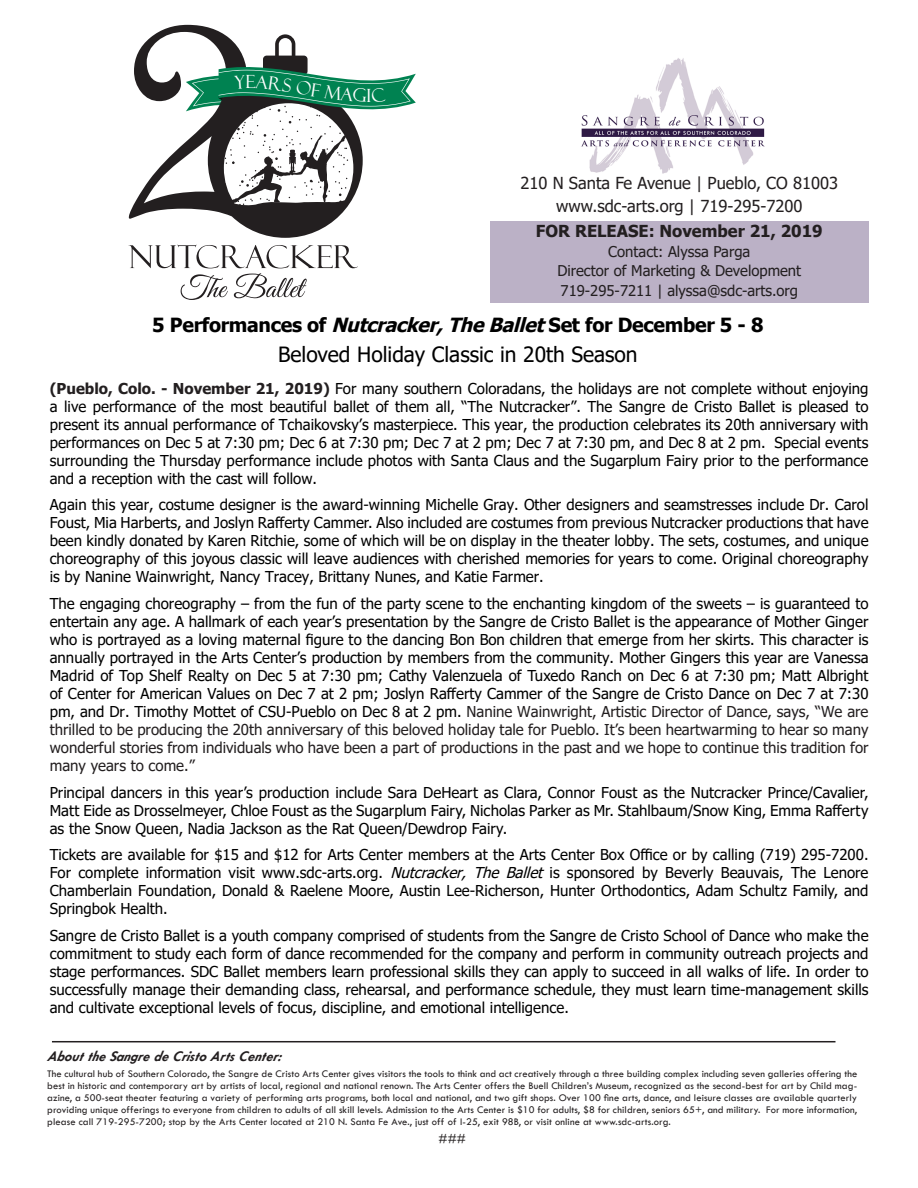
<style>
.page{position:relative;width:918px;height:1188px;background:#fff}
.page>*{position:absolute;margin:0;border:0;box-sizing:border-box;transform-origin:0 0}
.t1{font:21px "Tahoma";color:#000}
.t2{font:700 19.5px "Tahoma";letter-spacing:-.015em;color:#000}
.t3{font:18.3px "Felix Titling";color:#fff}
.t4{font:16.5px/22.5px "Tahoma";color:#231f20;text-align:center}
.t5{font:700 16.5px "Tahoma";color:#231f20}
.t6{font:15px/18px "Tahoma";color:#000;text-align:justify}
.t7{font:italic 700 15px "Tw Cen";color:#231f20}
.t8{font:14.85px/19.5px "Tahoma";color:#231f20;text-align:center}
.t9{font:13.5px "Tw Cen";color:#231f20}
.t10{font:10.5px/12px "Tw Cen";letter-spacing:.01em;color:#231f20;text-align:justify}
.s1{font-style:italic}
.s2{font-weight:700;color:#231f20}
.s3{color:#231f20}
</style>
<div class="page">
<hr style="left:52px;top:1041px;width:783px;height:1px;background:#231f20">
<img style="left:581px;top:58px;width:184px;height:116px">
<div style="left:490px;top:221px;width:378px;height:81px;background:#bbb1c6"></div>
<svg style="left:129px;top:245px;width:229px;height:55px"></svg>
<svg style="left:129px;top:25px;width:183px;height:213px"></svg>
<svg style="left:186px;top:58px;width:230px;height:175px"></svg>
<p class="t3" style="left:245px;top:71px;width:11px">e</p>
<p class="t3" style="left:367px;top:85px;width:6px">i</p>
<p class="t4" style="left:521px;top:173px;width:319px">210 N Santa Fe Avenue | Pueblo, CO 81003 www.sdc-arts.org | 719-295-7200</p>
<p class="t5" style="left:536px;top:220px;width:288px">FOR RELEASE: November 21, 2019</p>
<p class="t8" style="left:557px;top:242px;width:245px">Contact: Alyssa Parga<br>Director of Marketing &amp; Development<br>719-295-7211 | alyssa@sdc-arts.org</p>
<h2 class="t2" style="left:152px;top:311px;width:613px">5 Performances of <span class="s1">Nutcracker,TheBallet</span>Set for December 5 - 8</h2>
<h1 class="t1" style="left:278px;top:340px;width:361px">Beloved Holiday Classic in 20th Season</h1>
<p class="t6" style="left:50px;top:380px;width:820px"><span class="s2">(Pueblo, Colo. - November 21, 2019)</span> For many southern Coloradans, the holidays are not complete without enjoying a live performance of the most beautiful ballet of them all, “The Nutcracker”. The Sangre de Cristo Ballet is pleased to present its annual performance of Tchaikovsky’s masterpiece. This year, the production celebrates its 20th anniversary with performances on Dec 5 at 7:30 pm; Dec 6 at 7:30 pm; Dec 7 at 2 pm; Dec 7 at 7:30 pm, and Dec 8 at 2 pm. Special events surrounding the Thursday performance include photos with Santa Claus and the Sugarplum Fairy prior to the performance and a reception with the cast will follow.</p>
<p class="t6" style="left:50px;top:497px;width:820px">Again this year, costume designer is the award-winning Michelle Gray. Other designers and seamstresses include Dr. Carol Foust, Mia Harberts, and Joslyn Rafferty Cammer. Also included are costumes from previous Nutcracker productions that have been kindly donated by Karen Ritchie, some of which will be on display in the theater lobby. The sets, costumes, and unique choreography of this joyous classic will leave audiences with cherished memories for years to come. Original choreography is by Nanine Wainwright, Nancy Tracey, Brittany Nunes, and Katie Farmer.</p>
<p class="t6" style="left:50px;top:595px;width:820px">The engaging choreography – from the fun of the party scene to the enchanting kingdom of the sweets – is guaranteed to entertain any age. A hallmark of each year’s presentation by the Sangre de Cristo Ballet is the appearance of Mother Ginger who is portrayed as a loving maternal figure to the dancing Bon Bon children that emerge from her skirts. This character is annually portrayed in the Arts Center’s production by members from the community. Mother Gingers this year are Vanessa Madrid of Top Shelf Realty on Dec 5 at 7:30 pm; Cathy Valenzuela of Tuxedo Ranch on Dec 6 at 7:30 pm; Matt Albright of Center for American Values on Dec 7 at 2 pm; Joslyn Rafferty Cammer of the Sangre de Cristo Dance on Dec 7 at 7:30 pm, and Dr. Timothy Mottet of CSU-Pueblo on Dec 8 at 2 pm. <span class="s3">Nanine Wainwright, Artistic Director of Dance, says, “We are thrilled to be producing the 20th anniversary of this beloved holiday tale for Pueblo. It’s been heartwarming to hear so many wonderful stories from individuals who have been a part of productions in the past and we hope to continue this tradition for many years to come.”</span></p>
<p class="t6" style="left:50px;top:784px;width:820px">Principal dancers in this year’s production include Sara DeHeart as Clara, Connor Foust as the Nutcracker Prince/Cavalier, Matt Eide as Drosselmeyer, Chloe Foust as the Sugarplum Fairy, Nicholas Parker as Mr. Stahlbaum/Snow King, Emma Rafferty as the Snow Queen, Nadia Jackson as the Rat Queen/Dewdrop Fairy.</p>
<p class="t6" style="left:50px;top:847px;width:820px">Tickets are available for $15 and $12 for Arts Center members at the Arts Center Box Office or by calling (719) 295-7200.<br>For complete information visit www.sdc-arts.org. <span class="s1">Nutcracker, The Ballet</span> is sponsored by Beverly Beauvais, The Lenore Chamberlain Foundation, Donald &amp; Raelene Moore, Austin Lee-Richerson, Hunter Orthodontics, Adam Schultz Family, and Springbok Health.</p>
<p class="t6" style="left:50px;top:927px;width:820px">Sangre de Cristo Ballet is a youth company comprised of students from the Sangre de Cristo School of Dance who make the commitment to study each form of dance recommended for the company and perform in community outreach projects and stage performances. SDC Ballet members learn professional skills they can apply to succeed in all walks of life. In order to successfully manage their demanding class, rehearsal, and performance schedule, they must learn time-management skills and cultivate exceptional levels of focus, discipline, and emotional intelligence.</p>
<p class="t7" style="left:47px;top:1047px;width:240px">AbouttheSangredeCristoArtsCenter:</p>
<p class="t10" style="left:47px;top:1068px;width:812px">The cultural hub of Southern Colorado, the Sangre de Cristo Arts Center gives visitors the tools to think and act creatively through a three building complex including seven galleries offering the best in historic and contemporary art by artists of local, regional and national renown. The Arts Center offers the Buell Children’s Museum, recognized as the second-best for art by Child mag&shy;azine, a 500-seat theater featuring a variety of performing arts programs, both local and national, and two gift shops. Over 100 fine arts, dance, and leisure classes are available quarterly providing unique offerings to everyone from children to adults of all skill levels. Admission to the Arts Center is $10 for adults, $8 for children, seniors 65+, and military. For more information, please call 719-295-7200; stop by the Arts Center located at 210 N. Santa Fe Ave., just off of I-25, exit 98B, or visit online at www.sdc-arts.org.</p>
<p class="t9" style="left:439px;top:1131px;width:29px">###</p>
</div>
